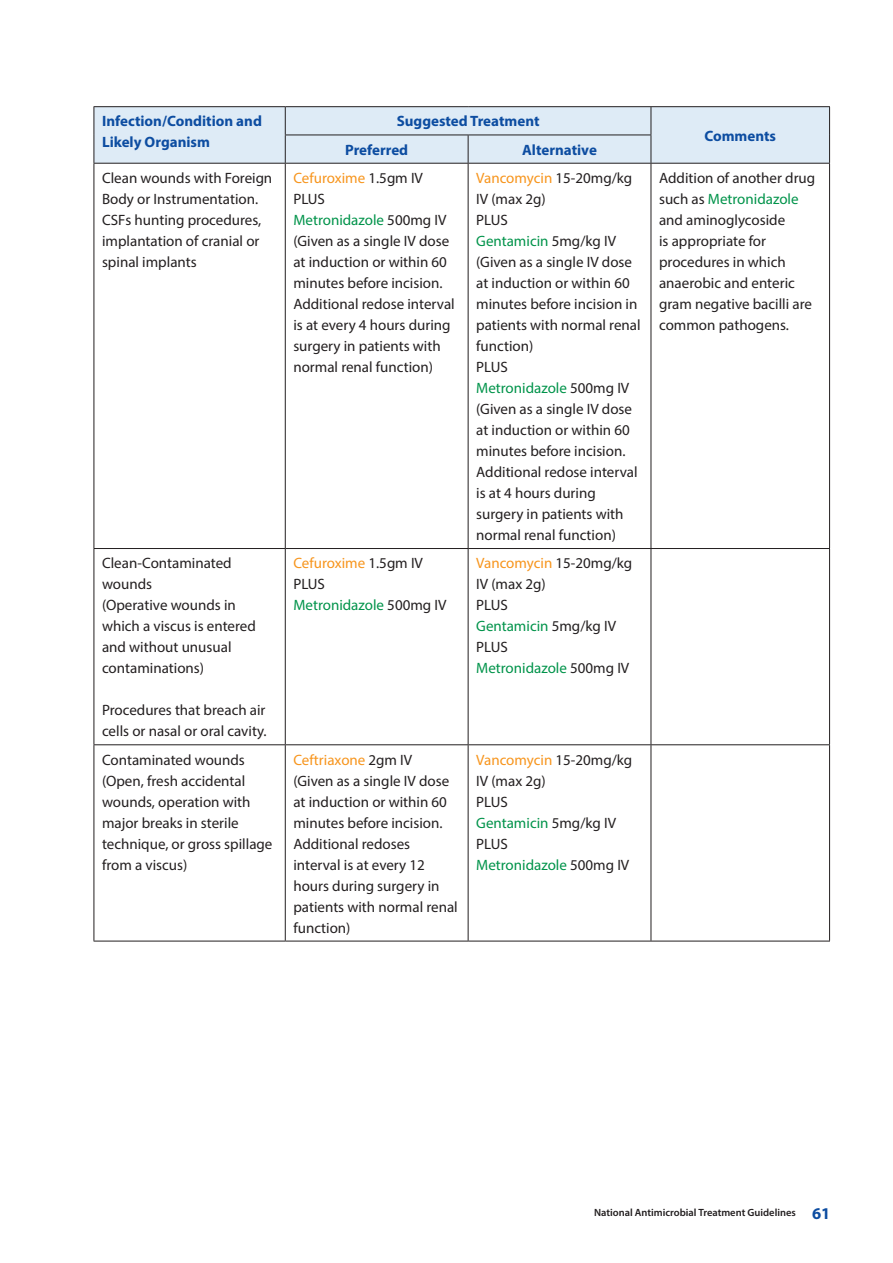
<style>
.page{position:relative;width:893px;height:1263px;background:#fff}
.page>*{position:absolute;margin:0;border:0;box-sizing:border-box;transform-origin:0 0}
.t1{font:15px/21px "Myriad Pro";color:#231f20}
.t2{font:700 15px/21px "Myriad Pro";color:#0d4da1}
.t3{font:600 10.5px "Myriad Pro";color:#231f20}
.s1{color:#f7951d}
.s2{color:#00934a}
.s3{font-weight:700;font-size:16.5px;color:#0d4da1}
</style>
<div class="page">
<hr style="left:94px;top:106px;width:191px;height:1px;background:#231f20">
<hr style="left:285px;top:106px;width:183px;height:1px;background:#231f20">
<hr style="left:468px;top:106px;width:183px;height:1px;background:#231f20">
<hr style="left:651px;top:106px;width:179px;height:1px;background:#231f20">
<hr style="left:94px;top:163px;width:191px;height:1px;background:#231f20">
<hr style="left:285px;top:163px;width:183px;height:1px;background:#231f20">
<hr style="left:468px;top:163px;width:183px;height:1px;background:#231f20">
<hr style="left:651px;top:163px;width:179px;height:1px;background:#231f20">
<hr style="left:94px;top:548px;width:191px;height:1px;background:#231f20">
<hr style="left:285px;top:548px;width:183px;height:1px;background:#231f20">
<hr style="left:468px;top:548px;width:183px;height:1px;background:#231f20">
<hr style="left:651px;top:548px;width:179px;height:1px;background:#231f20">
<hr style="left:94px;top:744px;width:191px;height:1px;background:#231f20">
<hr style="left:285px;top:744px;width:183px;height:1px;background:#231f20">
<hr style="left:468px;top:744px;width:183px;height:1px;background:#231f20">
<hr style="left:651px;top:744px;width:179px;height:1px;background:#231f20">
<hr style="left:94px;top:941px;width:191px;height:1px;background:#231f20">
<hr style="left:285px;top:941px;width:183px;height:1px;background:#231f20">
<hr style="left:468px;top:941px;width:183px;height:1px;background:#231f20">
<hr style="left:651px;top:941px;width:179px;height:1px;background:#231f20">
<hr style="left:94px;top:164px;width:1px;height:384px;background:#231f20">
<hr style="left:94px;top:549px;width:1px;height:195px;background:#231f20">
<hr style="left:94px;top:745px;width:1px;height:196px;background:#231f20">
<div style="left:94px;top:107px;width:736px;height:56px;background:#deebf6"></div>
<hr style="left:285px;top:164px;width:1px;height:384px;background:#231f20">
<hr style="left:468px;top:164px;width:1px;height:384px;background:#231f20">
<hr style="left:651px;top:164px;width:1px;height:384px;background:#231f20">
<hr style="left:829px;top:164px;width:1px;height:384px;background:#231f20">
<hr style="left:285px;top:549px;width:1px;height:195px;background:#231f20">
<hr style="left:468px;top:549px;width:1px;height:195px;background:#231f20">
<hr style="left:651px;top:549px;width:1px;height:195px;background:#231f20">
<hr style="left:829px;top:549px;width:1px;height:195px;background:#231f20">
<hr style="left:285px;top:745px;width:1px;height:196px;background:#231f20">
<hr style="left:468px;top:745px;width:1px;height:196px;background:#231f20">
<hr style="left:651px;top:745px;width:1px;height:196px;background:#231f20">
<hr style="left:829px;top:745px;width:1px;height:196px;background:#231f20">
<p class="t2" style="left:102px;top:110px;width:161px">Infection/Condition and<br>Likely Organism</p>
<p class="t2" style="left:397px;top:110px;width:144px">Suggested Treatment</p>
<p class="t2" style="left:345px;top:139px;width:65px">Preferred</p>
<p class="t2" style="left:522px;top:139px;width:76px">Alternative</p>
<p class="t2" style="left:704px;top:125px;width:73px">Comments</p>
<p class="t1" style="left:102px;top:167px;width:172px">Clean wounds with Foreign<br>Body or Instrumentation.<br>CSFs hunting procedures, implantation of cranial or spinal implants</p>
<p class="t1" style="left:293px;top:167px;width:163px"><span class="s1">Cefuroxime</span> 1.5gm IV<br>PLUS<br><span class="s2">Metronidazole</span> 500mg IV (Given as a single IV dose at induction or within 60 minutes before incision.<br>Additional redose interval is at every 4 hours during surgery in patients with normal renal function)</p>
<p class="t1" style="left:476px;top:167px;width:166px"><span class="s1">Vancomycin</span> 15-20mg/kg<br>IV (max 2g)<br>PLUS<br><span class="s2">Gentamicin</span> 5mg/kg IV (Given as a single IV dose at induction or within 60 minutes before incision in patients with normal renal function)<br>PLUS<br><span class="s2">Metronidazole</span> 500mg IV (Given as a single IV dose at induction or within 60 minutes before incision.<br>Additional redose interval is at 4 hours during surgery in patients with normal renal function)</p>
<p class="t1" style="left:659px;top:167px;width:158px">Addition of another drug such as <span class="s2">Metronidazole </span>and aminoglycoside<br>is appropriate for procedures in which anaerobic and enteric gram negative bacilli are common pathogens.</p>
<p class="t1" style="left:102px;top:552px;width:155px">Clean-Contaminated wounds<br>(Operative wounds in which a viscus is entered and without unusual contaminations)</p>
<p class="t1" style="left:102px;top:699px;width:166px">Procedures that breach air cells or nasal or oral cavity.</p>
<p class="t1" style="left:293px;top:552px;width:155px"><span class="s1">Cefuroxime</span> 1.5gm IV<br>PLUS<br><span class="s2">Metronidazole</span> 500mg IV</p>
<p class="t1" style="left:476px;top:552px;width:158px"><span class="s1">Vancomycin</span> 15-20mg/kg<br>IV (max 2g)<br>PLUS<br><span class="s2">Gentamicin</span> 5mg/kg IV<br>PLUS<br><span class="s2">Metronidazole</span> 500mg IV</p>
<p class="t1" style="left:102px;top:749px;width:172px">Contaminated wounds (Open, fresh accidental wounds, operation with major breaks in sterile technique, or gross spillage from a viscus)</p>
<p class="t1" style="left:293px;top:749px;width:166px"><span class="s1">Ceftriaxone</span> 2gm IV<br>(Given as a single IV dose at induction or within 60 minutes before incision.<br>Additional redoses interval is at every 12 hours during surgery in patients with normal renal function)</p>
<p class="t1" style="left:476px;top:749px;width:158px"><span class="s1">Vancomycin</span> 15-20mg/kg<br>IV (max 2g)<br>PLUS<br><span class="s2">Gentamicin</span> 5mg/kg IV<br>PLUS<br><span class="s2">Metronidazole</span> 500mg IV</p>
<p class="t3" style="left:594px;top:1205px;width:238px">National Antimicrobial Treatment Guidelines <span class="s3">61</span></p>
</div>
